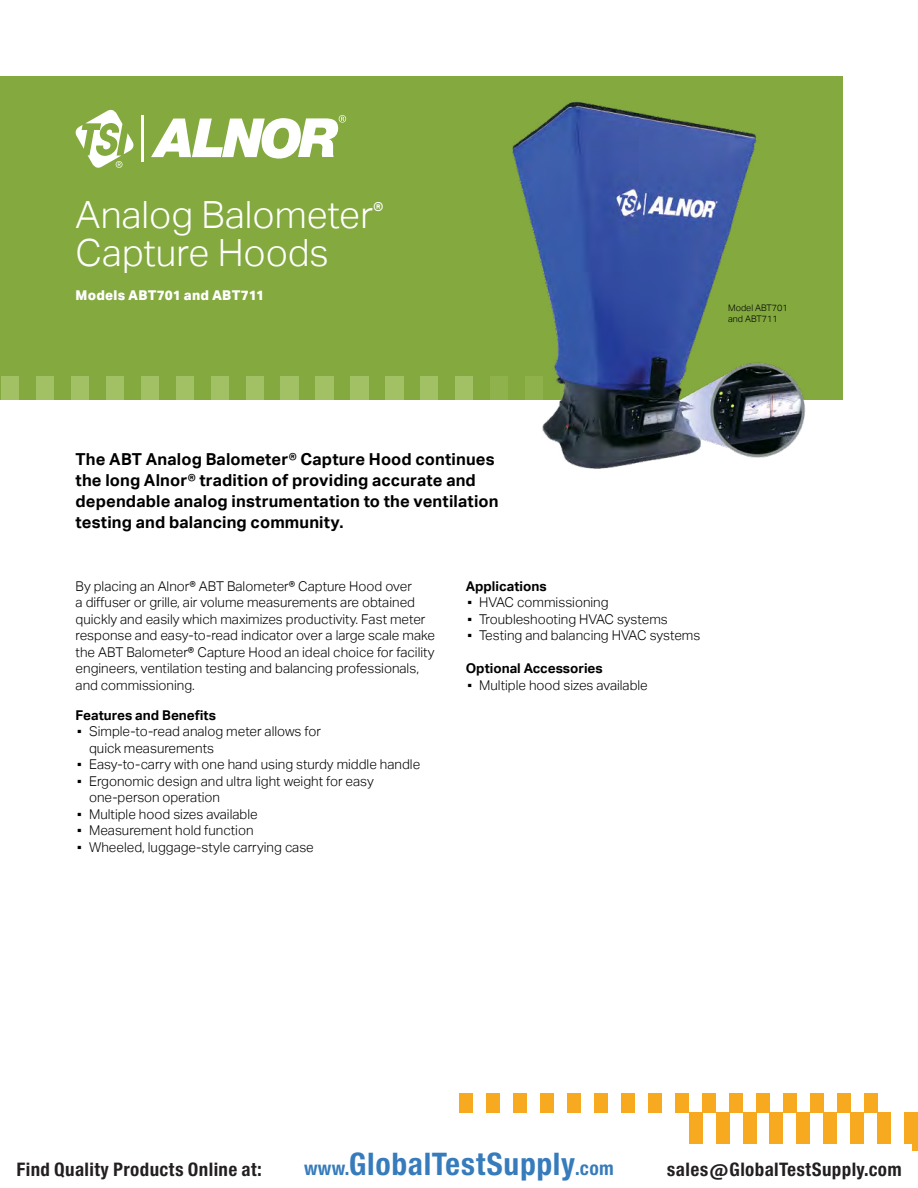
<style>
.page{position:relative;width:918px;height:1188px;background:#fff}
.page>*{position:absolute;margin:0;border:0;box-sizing:border-box;transform-origin:0 0}
.t1{font:300 37.5px/37.5px "Aktiv Grotesk";color:#fff}
.t2{font:29.7px "Europa Gro Nr 2 SBOP Bol Con";letter-spacing:.02em;color:#367bbc}
.t3{font:17.85px "Europa Gro Nr 2 SBOP Bol Con";letter-spacing:.02em;color:#231f20}
.t4{font:700 16.5px/21px "Aktiv Grotesk";letter-spacing:.01em;color:#000}
.t5{font:300 13.5px/16.5px "Aktiv Grotesk";color:#000}
.t6{font:700 13.5px "Aktiv Grotesk";color:#000}
.t7{font:800 13.5px "Aktiv Grotesk";letter-spacing:.02em;color:#fff}
.t8{font:300 9px/10.8px "Aktiv Grotesk";color:#000}
.s1{font-weight:400}
.s2{font-size:18.3px}
</style>
<div class="page">
<div style="left:0;top:76px;width:842px;height:324px;background:#83a93f"></div>
<div style="left:878px;top:1112px;width:13px;height:38px;background:#f7a920"></div>
<div style="left:743px;top:1112px;width:13px;height:38px;background:#f7a920"></div>
<div style="left:851px;top:1112px;width:13px;height:38px;background:#f7a920"></div>
<div style="left:716px;top:1112px;width:13px;height:38px;background:#f7a920"></div>
<div style="left:905px;top:1112px;width:13px;height:38px;background:#f7a920"></div>
<div style="left:770px;top:1112px;width:13px;height:38px;background:#f7a920"></div>
<div style="left:824px;top:1112px;width:13px;height:38px;background:#f7a920"></div>
<div style="left:689px;top:1112px;width:13px;height:38px;background:#f7a920"></div>
<div style="left:797px;top:1112px;width:13px;height:38px;background:#f7a920"></div>
<div style="left:864px;top:1093px;width:14px;height:19px;background:#f7a920"></div>
<div style="left:837px;top:1093px;width:14px;height:19px;background:#f7a920"></div>
<div style="left:810px;top:1093px;width:14px;height:19px;background:#f7a920"></div>
<div style="left:756px;top:1093px;width:14px;height:19px;background:#f7a920"></div>
<div style="left:729px;top:1093px;width:14px;height:19px;background:#f7a920"></div>
<div style="left:702px;top:1093px;width:14px;height:19px;background:#f7a920"></div>
<div style="left:675px;top:1093px;width:14px;height:19px;background:#f7a920"></div>
<div style="left:648px;top:1093px;width:14px;height:19px;background:#f7a920"></div>
<div style="left:621px;top:1093px;width:14px;height:19px;background:#f7a920"></div>
<div style="left:783px;top:1093px;width:14px;height:19px;background:#f7a920"></div>
<div style="left:594px;top:1093px;width:14px;height:19px;background:#f7a920"></div>
<div style="left:567px;top:1093px;width:14px;height:19px;background:#f7a920"></div>
<div style="left:540px;top:1093px;width:14px;height:19px;background:#f7a920"></div>
<div style="left:513px;top:1093px;width:14px;height:19px;background:#f7a920"></div>
<div style="left:486px;top:1093px;width:14px;height:19px;background:#f7a920"></div>
<div style="left:459px;top:1093px;width:14px;height:19px;background:#f7a920"></div>
<div style="left:2px;top:376px;width:17px;height:25px;background:#a2c064"></div>
<div style="left:36px;top:376px;width:18px;height:25px;background:#a2c064"></div>
<div style="left:71px;top:376px;width:18px;height:25px;background:#a2c064"></div>
<div style="left:141px;top:376px;width:18px;height:25px;background:#a2c064"></div>
<div style="left:176px;top:376px;width:18px;height:25px;background:#a2c064"></div>
<div style="left:211px;top:376px;width:18px;height:25px;background:#a2c064"></div>
<div style="left:246px;top:376px;width:18px;height:25px;background:#a2c064"></div>
<div style="left:106px;top:376px;width:18px;height:25px;background:#a2c064"></div>
<div style="left:281px;top:376px;width:17px;height:25px;background:#a2c064"></div>
<div style="left:315px;top:376px;width:18px;height:25px;background:#a2c064"></div>
<div style="left:350px;top:376px;width:18px;height:25px;background:#a2c064"></div>
<div style="left:420px;top:376px;width:18px;height:25px;background:#a2c064"></div>
<div style="left:385px;top:376px;width:18px;height:25px;background:#a2c064"></div>
<div style="left:351px;top:376px;width:18px;height:25px;background:#a2c064"></div>
<img style="left:455px;top:102px;width:351px;height:367px">
<hr style="left:141px;top:115px;width:3px;height:47px;background:#fff">
<svg style="left:151px;top:115px;width:195px;height:44px"></svg>
<svg style="left:76px;top:110px;width:58px;height:58px"></svg>
<div style="left:0;top:1145px;width:911px;height:43px;background:#fff"></div>
<h1 class="t1" style="left:76px;top:197px;width:309px">Analog Balometer<sup>®<br></sup>Capture Hoods</h1>
<p class="t7" style="left:76px;top:288px;width:190px">Models ABT701 and ABT711</p>
<p class="t8" style="left:728px;top:302px;width:61px">Model ABT701 and ABT711</p>
<p class="t4" style="left:76px;top:448px;width:424px">The ABT Analog Balometer® Capture Hood continues the long Alnor® tradition of providing accurate and dependable analog instrumentation to the ventilation testing and balancing community.</p>
<p class="t5" style="left:76px;top:578px;width:361px">By placing an Alnor® ABT Balometer® Capture Hood over<br>a diffuser or grille, air volume measurements are obtained quickly and easily which maximizes productivity. Fast meter response and easy-to-read indicator over a large scale make the ABT Balometer® Capture Hood an ideal choice for facility engineers, ventilation testing and balancing professionals, and commissioning.</p>
<p class="t6" style="left:76px;top:707px;width:142px">Features and Benefits</p>
<p class="t5" style="left:89px;top:723px;width:233px;text-indent:-14px"><span class="s1">▪</span> Simple-to-read analog meter allows for quick measurements</p>
<p class="t5" style="left:76px;top:756px;width:346px"><span class="s1">▪</span> Easy-to-carry with one hand using sturdy middle handle</p>
<p class="t5" style="left:89px;top:773px;width:286px;text-indent:-14px"><span class="s1">▪</span> Ergonomic design and ultra light weight for easy one-person operation</p>
<p class="t5" style="left:76px;top:806px;width:184px"><span class="s1">▪</span> Multiple hood sizes available</p>
<p class="t5" style="left:76px;top:822px;width:180px"><span class="s1">▪</span> Measurement hold function</p>
<p class="t5" style="left:76px;top:839px;width:240px"><span class="s1">▪</span> Wheeled, luggage-style carrying case</p>
<p class="t6" style="left:466px;top:578px;width:82px">Applications</p>
<p class="t5" style="left:466px;top:594px;width:144px"><span class="s1">▪</span> HVAC commissioning</p>
<p class="t5" style="left:466px;top:611px;width:204px"><span class="s1">▪</span> Troubleshooting HVAC systems</p>
<p class="t5" style="left:466px;top:627px;width:236px"><span class="s1">▪</span> Testing and balancing HVAC systems</p>
<p class="t6" style="left:466px;top:661px;width:139px">Optional Accessories</p>
<p class="t5" style="left:466px;top:677px;width:184px"><span class="s1">▪</span> Multiple hood sizes available</p>
<h3 class="t3" style="left:16px;top:1159px;width:247px">Find Quality Products Online at:</h3>
<h2 class="t2" style="left:304px;top:1147px;width:311px"><span class="s2">www.</span>GlobalTestSupply<span class="s2">.com</span></h2>
<h3 class="t3" style="left:667px;top:1159px;width:236px">sales@GlobalTestSupply.com</h3>
</div>
